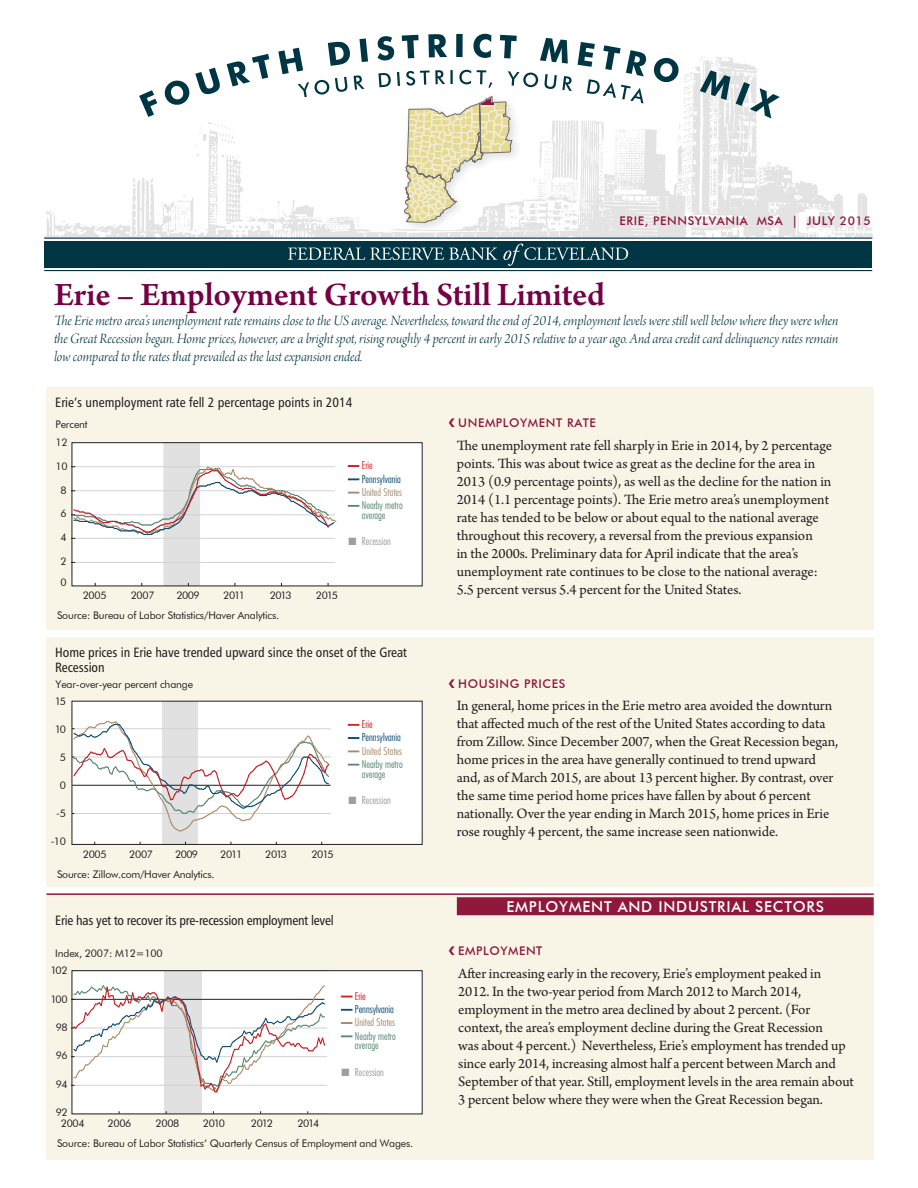
<style>
.page{position:relative;width:918px;height:1188px;background:#fff}
.page>*{position:absolute;margin:0;border:0;box-sizing:border-box;transform-origin:0 0}
.t1{font:600 34.5px "Arno Pro";color:#750045}
.t2{font:15px/18px "Arno Pro";letter-spacing:-.005em;color:#231f20}
.t3{font:15px/18px "Arno Pro Light Italic Display";letter-spacing:-.005em;color:#003644;text-align:justify}
.t4{font:500 15px "Futura BT";letter-spacing:.05em;color:#fff}
.t5{font:13.5px/15px "Humanist 777 BT Roman Condensed B";letter-spacing:-.005em;color:#231f20}
.t6{font:500 12px "Futura BT";letter-spacing:.05em;color:#90183d}
.t7{font:10.5px "Futura BT";letter-spacing:-.015em;color:#231f20}
.t8{font:300 condensed 10.5px/9.8px "Futura";color:#5b8874;text-align:center}
.t9{font:300 condensed 10.5px "Futura";color:#0f4e75}
.t10{font:300 condensed 10.5px "Futura";color:#a58c70}
.t11{font:300 condensed 10.5px "Futura";color:#9d9e9f}
.t12{font:300 condensed 10.5px "Futura";color:#cd2027}
.t13{font:10.5px "Myriad Pro";color:#231f20}
.s1{font-family:"Futura BT"}
.s2{font-family:"Myriad Pro"}
</style>
<div class="page">
<div style="left:46px;top:893px;width:828px;height:267px;background:#f8f5e7"></div>
<div style="left:457px;top:897px;width:417px;height:18px;background:#90183d"></div>
<hr style="left:46px;top:893px;width:828px;height:2px;background:#90183d">
<div style="left:46px;top:387px;width:828px;height:243px;background:#f8f5e7"></div>
<div style="left:46px;top:637px;width:828px;height:249px;background:#f8f5e7"></div>
<div style="left:72px;top:443px;width:350px;height:143px;background:#fff"></div>
<svg style="left:74px;top:444px;width:263px;height:140px"></svg>
<div style="left:72px;top:442px;width:351px;height:144px;border:1px solid #231f20"></div>
<svg style="left:348px;top:465px;width:11px;height:2px"></svg>
<svg style="left:348px;top:505px;width:11px;height:2px"></svg>
<img style="left:44px;top:33px;width:828px;height:205px">
<div style="left:44px;top:241px;width:828px;height:27px;background:#003644"></div>
<svg style="left:139px;top:34px;width:641px;height:84px"></svg>
<hr style="left:44px;top:238px;width:828px;height:1px;background:#003644">
<hr style="left:44px;top:270px;width:828px;height:1px;background:#003644">
<div style="left:400px;top:92px;width:123px;height:142px;background:#231f20;opacity:.15"></div>
<svg style="left:298px;top:70px;width:345px;height:153px"></svg>
<svg style="left:288px;top:244px;width:340px;height:22px"></svg>
<div style="left:72px;top:701px;width:350px;height:143px;background:#fff"></div>
<div style="left:163px;top:701px;width:35px;height:143px;background:#e1e1e1"></div>
<hr style="left:72px;top:729px;width:259px;height:1px;background:#d1d2d4">
<hr style="left:72px;top:813px;width:259px;height:1px;background:#d1d2d4">
<hr style="left:72px;top:757px;width:259px;height:1px;background:#d1d2d4">
<hr style="left:72px;top:785px;width:259px;height:1px;background:#231f20">
<svg style="left:74px;top:720px;width:256px;height:112px"></svg>
<div style="left:72px;top:701px;width:351px;height:144px;border:1px solid #231f20"></div>
<svg style="left:348px;top:724px;width:11px;height:2px"></svg>
<svg style="left:348px;top:737px;width:11px;height:2px"></svg>
<div style="left:72px;top:971px;width:350px;height:143px;background:#fff"></div>
<div style="left:164px;top:971px;width:38px;height:143px;background:#e1e1e1"></div>
<hr style="left:72px;top:1056px;width:255px;height:1px;background:#d1d2d4">
<hr style="left:72px;top:1114px;width:255px;height:1px;background:#d1d2d4">
<hr style="left:72px;top:1028px;width:255px;height:1px;background:#d1d2d4">
<hr style="left:72px;top:1085px;width:255px;height:1px;background:#d1d2d4">
<svg style="left:74px;top:985px;width:252px;height:108px"></svg>
<div style="left:72px;top:970px;width:351px;height:144px;border:1px solid #231f20"></div>
<svg style="left:341px;top:1009px;width:11px;height:2px"></svg>
<svg style="left:341px;top:1022px;width:11px;height:2px"></svg>
<p class="t6" style="left:620px;top:214px;width:253px">ERIE, PENNSYLVANIA MSA | JULY 2015</p>
<p class="t1" style="left:54px;top:274px;width:553px">Erie – Employment Growth Still Limited</p>
<p class="t3" style="left:54px;top:313px;width:786px">The Erie metro area’s unemployment rate remains close to the US average. Nevertheless, toward the end of 2014, employment levels were still well below where they were when the Great Recession began. Home prices, however, are a bright spot, rising roughly 4 percent in early 2015 relative to a year ago. And area credit card delinquency rates remain low compared to the rates that prevailed as the last expansion ended.</p>
<p class="t5" style="left:55px;top:395px;width:299px">Erie’s unemployment rate fell 2 percentage points in 2014</p>
<p class="t7" style="left:56px;top:418px;width:34px">Percent</p>
<p class="t7" style="left:56px;top:436px;width:14px">12</p>
<p class="t7" style="left:56px;top:460px;width:14px">10</p>
<p class="t7" style="left:61px;top:484px;width:8px">8</p>
<p class="t7" style="left:61px;top:507px;width:8px">6</p>
<p class="t7" style="left:61px;top:531px;width:8px">4</p>
<p class="t7" style="left:61px;top:555px;width:8px">2</p>
<p class="t7" style="left:61px;top:576px;width:8px">0</p>
<p class="t7" style="left:83px;top:589px;width:25px">2005</p>
<p class="t7" style="left:131px;top:589px;width:25px">2007</p>
<p class="t7" style="left:176px;top:589px;width:25px">2009</p>
<p class="t7" style="left:223px;top:589px;width:24px">2011</p>
<p class="t7" style="left:270px;top:589px;width:23px">2013</p>
<p class="t7" style="left:316px;top:589px;width:24px">2015</p>
<p class="t7" style="left:57px;top:609px;width:224px">Source: Bureau of Labor Statistics/Haver Analytics.</p>
<p class="t12" style="left:348px;top:459px;width:26px">— Erie</p>
<p class="t9" style="left:348px;top:472px;width:54px">— Pennsylvania</p>
<p class="t10" style="left:348px;top:486px;width:55px">— United States</p>
<p class="t8" style="left:348px;top:500px;width:56px">— Nearby metro average</p>
<p class="t11" style="left:348px;top:535px;width:44px">■ Recession</p>
<p class="t5" style="left:55px;top:644px;width:353px">Home prices in Erie have trended upward since the onset of the Great<br>Recession</p>
<p class="t7" style="left:56px;top:678px;width:139px">Year-over-year percent change</p>
<p class="t7" style="left:55px;top:695px;width:13px">15</p>
<p class="t7" style="left:55px;top:723px;width:13px">10</p>
<p class="t7" style="left:60px;top:751px;width:8px">5</p>
<p class="t7" style="left:60px;top:779px;width:8px">0</p>
<p class="t13" style="left:57px;top:807px;width:11px">-<span class="s1">5</span></p>
<p class="t7" style="left:51px;top:835px;width:16px"><span class="s2">-</span>10</p>
<p class="t7" style="left:83px;top:848px;width:25px">2005</p>
<p class="t7" style="left:129px;top:848px;width:25px">2007</p>
<p class="t7" style="left:175px;top:848px;width:25px">2009</p>
<p class="t7" style="left:220px;top:848px;width:24px">2011</p>
<p class="t7" style="left:265px;top:848px;width:23px">2013</p>
<p class="t7" style="left:311px;top:848px;width:24px">2015</p>
<p class="t7" style="left:57px;top:868px;width:159px">Source: Zillow.com/Haver Analytics.</p>
<p class="t12" style="left:348px;top:718px;width:26px">— Erie</p>
<p class="t9" style="left:348px;top:731px;width:54px">— Pennsylvania</p>
<p class="t10" style="left:348px;top:744px;width:55px">— United States</p>
<p class="t8" style="left:348px;top:759px;width:56px">— Nearby metro average</p>
<p class="t11" style="left:348px;top:794px;width:44px">■ Recession</p>
<p class="t5" style="left:55px;top:913px;width:280px">Erie has yet to recover its pre-recession employment level</p>
<p class="t7" style="left:55px;top:946px;width:109px">Index, 2007: M12=100</p>
<p class="t7" style="left:51px;top:964px;width:19px">102</p>
<p class="t7" style="left:51px;top:993px;width:19px">100</p>
<p class="t7" style="left:56px;top:1021px;width:13px">98</p>
<p class="t7" style="left:56px;top:1049px;width:13px">96</p>
<p class="t7" style="left:56px;top:1077px;width:13px">94</p>
<p class="t7" style="left:56px;top:1106px;width:13px">92</p>
<p class="t7" style="left:61px;top:1117px;width:25px">2004</p>
<p class="t7" style="left:108px;top:1117px;width:25px">2006</p>
<p class="t7" style="left:156px;top:1117px;width:25px">2008</p>
<p class="t7" style="left:203px;top:1117px;width:24px">2010</p>
<p class="t7" style="left:251px;top:1117px;width:24px">2012</p>
<p class="t7" style="left:297px;top:1117px;width:23px">2014</p>
<p class="t12" style="left:341px;top:989px;width:26px">— Erie</p>
<p class="t9" style="left:341px;top:1003px;width:54px">— Pennsylvania</p>
<p class="t10" style="left:341px;top:1016px;width:55px">— United States</p>
<p class="t8" style="left:341px;top:1031px;width:56px">— Nearby metro average</p>
<p class="t11" style="left:341px;top:1065px;width:44px">■ Recession</p>
<p class="t7" style="left:57px;top:1137px;width:358px">Source: Bureau of Labor Statistics’ Quarterly Census of Employment and Wages.</p>
<p class="t6" style="left:458px;top:416px;width:139px">UNEMPLOYMENT RATE</p>
<p class="t2" style="left:457px;top:437px;width:377px">The unemployment rate fell sharply in Erie in 2014, by 2 percentage points. This was about twice as great as the decline for the area in 2013 (0.9 percentage points), as well as the decline for the nation in 2014 (1.1 percentage points). The Erie metro area’s unemployment rate has tended to be below or about equal to the national average throughout this recovery, a reversal from the previous expansion<br>in the 2000s. Preliminary data for April indicate that the area’s unemployment rate continues to be close to the national average:<br>5.5 percent versus 5.4 percent for the United States.</p>
<p class="t6" style="left:458px;top:676px;width:109px">HOUSING PRICES</p>
<p class="t2" style="left:457px;top:698px;width:383px">In general, home prices in the Erie metro area avoided the downturn that affected much of the rest of the United States according to data from Zillow. Since December 2007, when the Great Recession began, home prices in the area have generally continued to trend upward and, as of March 2015, are about 13 percent higher. By contrast, over the same time period home prices have fallen by about 6 percent nationally. Over the year ending in March 2015, home prices in Erie rose roughly 4 percent, the same increase seen nationwide.</p>
<p class="t4" style="left:507px;top:897px;width:319px">EMPLOYMENT AND INDUSTRIAL SECTORS</p>
<p class="t6" style="left:458px;top:944px;width:86px">EMPLOYMENT</p>
<p class="t2" style="left:458px;top:965px;width:397px">After increasing early in the recovery, Erie’s employment peaked in 2012. In the two-year period from March 2012 to March 2014, employment in the metro area declined by about 2 percent. (For context, the area’s employment decline during the Great Recession<br>was about 4 percent.) Nevertheless, Erie’s employment has trended up since early 2014, increasing almost half a percent between March and September of that year. Still, employment levels in the area remain about 3 percent below where they were when the Great Recession began.</p>
</div>
